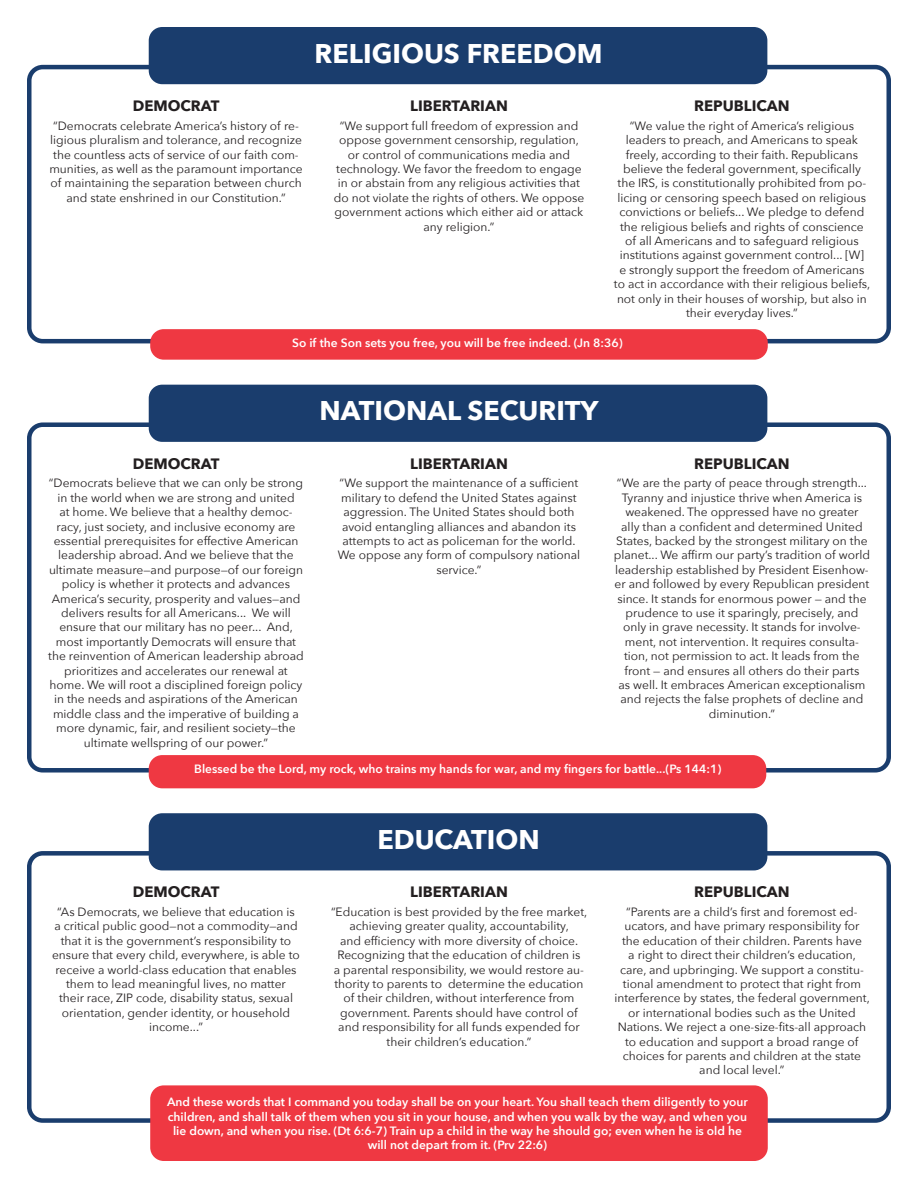
<style>
.page{position:relative;width:918px;height:1188px;background:#fff}
.page>*{position:absolute;margin:0;border:0;box-sizing:border-box;transform-origin:0 0}
.t1{font:700 27px "Avenir Next";color:#fff}
.t2{font:700 15px "Avenir Next";color:#231f20}
.t3{font:12px/14.4px "Avenir Next";color:#231f20;text-align:center}
.t4{font:600 12px/14.4px "Avenir Next";color:#fff;text-align:center}
</style>
<div class="page">
<div style="left:27px;top:65px;width:864px;height:278px;border:4px solid #1a3d6d;border-radius:14px"></div>
<div style="left:149px;top:27px;width:618px;height:57px;background:#1a3d6d;border-radius:14px"></div>
<div style="left:150px;top:329px;width:618px;height:31px;background:#ef3842;border-radius:14px"></div>
<div style="left:149px;top:385px;width:618px;height:57px;background:#1a3d6d;border-radius:14px"></div>
<div style="left:149px;top:755px;width:617px;height:33px;background:#ef3842;border-radius:14px"></div>
<div style="left:27px;top:851px;width:864px;height:272px;border:4px solid #1a3d6d;border-radius:14px"></div>
<div style="left:149px;top:813px;width:618px;height:57px;background:#1a3d6d;border-radius:14px"></div>
<div style="left:150px;top:1085px;width:618px;height:76px;background:#ef3842;border-radius:14px"></div>
<p class="t1" style="left:315px;top:30px;width:289px">RELIGIOUS FREEDOM</p>
<p class="t2" style="left:133px;top:93px;width:88px">DEMOCRAT</p>
<p class="t2" style="left:410px;top:93px;width:99px">LIBERTARIAN</p>
<p class="t2" style="left:694px;top:93px;width:97px">REPUBLICAN</p>
<p class="t3" style="left:49px;top:118px;width:255px">“Democrats celebrate America’s history of re&shy;ligious pluralism and tolerance, and recognize the countless acts of service of our faith com&shy;munities, as well as the paramount importance of maintaining the separation between church and state enshrined in our Constitution.”</p>
<p class="t3" style="left:334px;top:118px;width:252px">“We support full freedom of expression and oppose government censorship, regulation, or control of communications media and technology. We favor the freedom to engage in or abstain from any religious activities that do not violate the rights of others. We oppose government actions which either aid or attack any religion.”</p>
<p class="t3" style="left:614px;top:118px;width:258px">“We value the right of America’s religious leaders to preach, and Americans to speak freely, according to their faith. Republicans believe the federal government, specifically the IRS, is constitutionally prohibited from po&shy;licing or censoring speech based on religious convictions or beliefs... We pledge to defend the religious beliefs and rights of conscience of all Americans and to safeguard religious institutions against government control... [W]<br>e strongly support the freedom of Americans to act in accordance with their religious beliefs, not only in their houses of worship, but also in their everyday lives.”</p>
<p class="t4" style="left:292px;top:335px;width:332px">So if the Son sets you free, you will be free indeed. (Jn 8:36)</p>
<p class="t1" style="left:319px;top:388px;width:280px">NATIONAL SECURITY</p>
<p class="t2" style="left:133px;top:451px;width:88px">DEMOCRAT</p>
<p class="t2" style="left:410px;top:451px;width:99px">LIBERTARIAN</p>
<p class="t2" style="left:694px;top:451px;width:97px">REPUBLICAN</p>
<p class="t3" style="left:48px;top:476px;width:257px">“Democrats believe that we can only be strong in the world when we are strong and united<br>at home. We believe that a healthy democ&shy;racy, just society, and inclusive economy are essential prerequisites for effective American leadership abroad. And we believe that the ultimate measure—and purpose—of our foreign policy is whether it protects and advances America’s security, prosperity and values—and delivers results for all Americans... We will ensure that our military has no peer... And, most importantly Democrats will ensure that the reinvention of American leadership abroad prioritizes and accelerates our renewal at home. We will root a disciplined foreign policy in the needs and aspirations of the American middle class and the imperative of building a more dynamic, fair, and resilient society—the ultimate wellspring of our power.”</p>
<p class="t3" style="left:338px;top:476px;width:244px">“We support the maintenance of a sufficient military to defend the United States against aggression. The United States should both avoid entangling alliances and abandon its attempts to act as policeman for the world.<br>We oppose any form of compulsory national service.”</p>
<p class="t3" style="left:614px;top:476px;width:258px">“We are the party of peace through strength...<br>Tyranny and injustice thrive when America is weakened. The oppressed have no greater<br>ally than a confident and determined United States, backed by the strongest military on the planet... We affirm our party’s tradition of world leadership established by President Eisenhow&shy;er and followed by every Republican president since. It stands for enormous power — and the prudence to use it sparingly, precisely, and only in grave necessity. It stands for involve&shy;ment, not intervention. It requires consulta&shy;tion, not permission to act. It leads from the front — and ensures all others do their parts<br>as well. It embraces American exceptionalism and rejects the false prophets of decline and diminution.”</p>
<p class="t4" style="left:194px;top:762px;width:529px">Blessed be the Lord, my rock, who trains my hands for war, and my fingers for battle...(Ps 144:1)</p>
<p class="t1" style="left:377px;top:816px;width:164px">EDUCATION</p>
<p class="t2" style="left:133px;top:879px;width:88px">DEMOCRAT</p>
<p class="t2" style="left:410px;top:879px;width:99px">LIBERTARIAN</p>
<p class="t2" style="left:694px;top:879px;width:97px">REPUBLICAN</p>
<p class="t3" style="left:52px;top:904px;width:249px">“As Democrats, we believe that education is<br>a critical public good—not a commodity—and that it is the government’s responsibility to ensure that every child, everywhere, is able to receive a world-class education that enables them to lead meaningful lives, no matter<br>their race, ZIP code, disability status, sexual orientation, gender identity, or household income...”</p>
<p class="t3" style="left:331px;top:904px;width:258px">“Education is best provided by the free market, achieving greater quality, accountability,<br>and efficiency with more diversity of choice.<br>Recognizing that the education of children is<br>a parental responsibility, we would restore au&shy;thority to parents to determine the education of their children, without interference from government. Parents should have control of and responsibility for all funds expended for their children’s education.”</p>
<p class="t3" style="left:614px;top:904px;width:257px">“Parents are a child’s first and foremost ed&shy;ucators, and have primary responsibility for the education of their children. Parents have<br>a right to direct their children’s education, care, and upbringing. We support a constitu&shy;tional amendment to protect that right from interference by states, the federal government, or international bodies such as the United Nations. We reject a one-size-fits-all approach to education and support a broad range of choices for parents and children at the state and local level.”</p>
<p class="t4" style="left:167px;top:1095px;width:582px">And these words that I command you today shall be on your heart. You shall teach them diligently to your children, and shall talk of them when you sit in your house, and when you walk by the way, and when you lie down, and when you rise. (Dt 6:6-7) Train up a child in the way he should go; even when he is old he will not depart from it. (Prv 22:6)</p>
</div>
